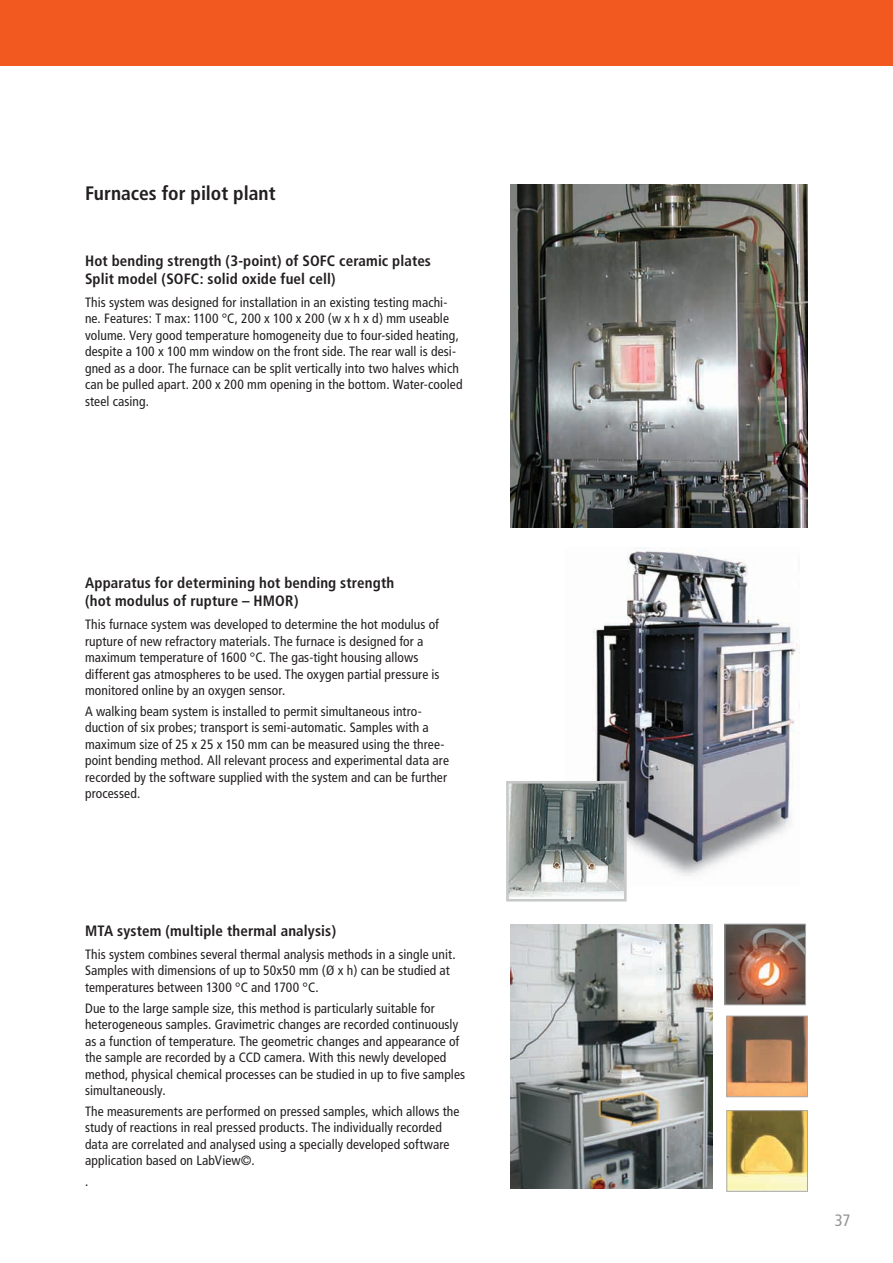
<style>
.page{position:relative;width:893px;height:1263px;background:#fff}
.page>*{position:absolute;margin:0;border:0;box-sizing:border-box;transform-origin:0 0}
.t1{font:700 condensed 19.5px "Frutiger";letter-spacing:-.005em;color:#231f20}
.t2{font:condensed 16.5px "Frutiger";color:#939598}
.t3{font:700 condensed 15px/18px "Frutiger";letter-spacing:.01em;color:#231f20}
.t4{font:condensed 13.5px/16.5px "Frutiger";letter-spacing:.01em;color:#231f20}
</style>
<div class="page">
<div style="left:0;top:0;width:893px;height:66px;background:#f15921"></div>
<img style="left:510px;top:185px;width:298px;height:342px">
<img style="left:593px;top:547px;width:205px;height:329px">
<img style="left:510px;top:785px;width:113px;height:112px">
<div style="left:506px;top:781px;width:121px;height:120px;border:3px solid #c7c8ca"></div>
<img style="left:510px;top:925px;width:202px;height:263px">
<img style="left:726px;top:926px;width:78px;height:77px">
<div style="left:724px;top:924px;width:82px;height:81px;border:1px solid #a8a9ad"></div>
<img style="left:728px;top:1017px;width:78px;height:78px">
<div style="left:726px;top:1015px;width:82px;height:82px;border:1px solid #a8a9ad"></div>
<img style="left:728px;top:1112px;width:78px;height:78px">
<div style="left:726px;top:1110px;width:82px;height:82px;border:1px solid #a8a9ad"></div>
<h1 class="t1" style="left:85px;top:181px;width:192px">Furnaces for pilot plant</h1>
<p class="t3" style="left:85px;top:252px;width:347px">Hot bending strength (3-point) of SOFC ceramic plates<br>Split model (SOFC: solid oxide fuel cell)</p>
<p class="t4" style="left:85px;top:294px;width:379px">This system was designed for installation in an existing testing machi&shy;ne. Features: T max: 1100 °C, 200 x 100 x 200 (w x h x d) mm useable volume. Very good temperature homogeneity due to four-sided heating, despite a 100 x 100 mm window on the front side. The rear wall is desi&shy;gned as a door. The furnace can be split vertically into two halves which can be pulled apart. 200 x 200 mm opening in the bottom. Water-cooled steel casing.</p>
<p class="t3" style="left:85px;top:574px;width:311px">Apparatus for determining hot bending strength (hot modulus of rupture – HMOR)</p>
<p class="t4" style="left:85px;top:616px;width:356px">This furnace system was developed to determine the hot modulus of rupture of new refractory materials. The furnace is designed for a maximum temperature of 1600 °C. The gas-tight housing allows different gas atmospheres to be used. The oxygen partial pressure is monitored online by an oxygen sensor.</p>
<p class="t4" style="left:85px;top:703px;width:365px">A walking beam system is installed to permit simultaneous intro&shy;duction of six probes; transport is semi-automatic. Samples with a maximum size of 25 x 25 x 150 mm can be measured using the three&shy;point bending method. All relevant process and experimental data are recorded by the software supplied with the system and can be further processed.</p>
<p class="t3" style="left:85px;top:922px;width:253px">MTA system (multiple thermal analysis)</p>
<p class="t4" style="left:85px;top:946px;width:372px">This system combines several thermal analysis methods in a single unit.<br>Samples with dimensions of up to 50x50 mm (Ø x h) can be studied at temperatures between 1300 °C and 1700 °C.</p>
<p class="t4" style="left:85px;top:1000px;width:382px">Due to the large sample size, this method is particularly suitable for heterogeneous samples. Gravimetric changes are recorded continuously as a function of temperature. The geometric changes and appearance of the sample are recorded by a CCD camera. With this newly developed method, physical chemical processes can be studied in up to five samples simultaneously.</p>
<p class="t4" style="left:85px;top:1103px;width:376px">The measurements are performed on pressed samples, which allows the study of reactions in real pressed products. The individually recorded data are correlated and analysed using a specially developed software application based on LabView©.</p>
<p class="t4" style="left:85px;top:1173px;width:5px">.</p>
<p class="t2" style="left:835px;top:1210px;width:17px">37</p>
</div>
